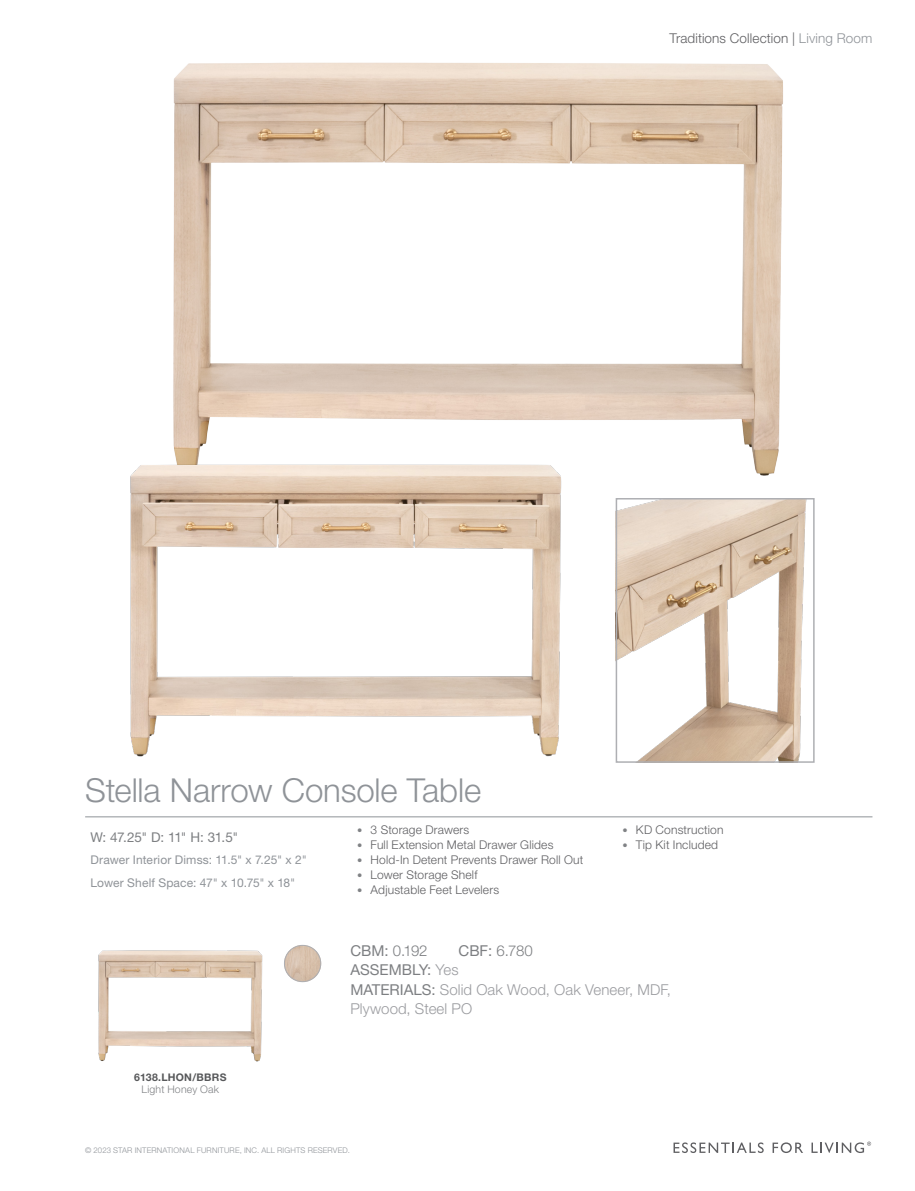
<style>
.page{position:relative;width:915px;height:1191px;background:#fff}
.page>*{position:absolute;margin:0;border:0;box-sizing:border-box;transform-origin:0 0}
.t1{font:300 33px "Helvetica Neue";letter-spacing:-.005em;color:#8f9398}
.t2{font:300 15px/19.5px "Helvetica Neue";letter-spacing:.005em;color:#9b9ca0}
.t3{font:300 15px "Helvetica Neue";letter-spacing:-.015em;color:#7d7f82}
.t4{font:15px "Helvetica Neue";color:#7d7f82}
.t5{font:300 13.5px "Helvetica Neue";letter-spacing:.01em;color:#5f5f62}
.t6{font:13.5px "Helvetica Neue";letter-spacing:-.035em;color:#7d7f82}
.t7{font:300 12px "Helvetica Neue";letter-spacing:.015em;color:#5f5f62}
.t8{font:12px "Helvetica Neue";letter-spacing:.01em;color:#8f9398}
.t9{font:700 10.5px "Helvetica Neue";letter-spacing:.025em;color:#57585a}
.t10{font:300 10.5px "Helvetica Neue";letter-spacing:.02em;color:#808285}
.t11{font:300 7.8px "Helvetica Neue";letter-spacing:.02em;color:#8f9398}
.s1{color:#8f9398}
.s2{font-weight:400;font-size:10.5px;color:#808285}
.s3{font-weight:400}
.s4{font-weight:300;color:#9b9ca0}
.s5{font-weight:400;color:#7d7f82}
</style>
<div class="page">
<svg style="left:673px;top:1142px;width:90px;height:11px"></svg>
<svg style="left:772px;top:1142px;width:30px;height:11px"></svg>
<svg style="left:811px;top:1141px;width:59px;height:12px"></svg>
<hr style="left:85px;top:816px;width:787px;height:1px;background:#8f9398">
<img style="left:173px;top:62px;width:610px;height:414px">
<img style="left:130px;top:452px;width:443px;height:305px">
<img style="left:618px;top:501px;width:189px;height:259px">
<div style="left:615px;top:498px;width:199px;height:265px;border:2px solid #aeafb3"></div>
<img style="left:98px;top:950px;width:165px;height:112px">
<img style="left:284px;top:945px;width:37px;height:37px;border-radius:18px">
<div style="left:284px;top:945px;width:37px;height:37px;border:1px solid #aeafb3;border-radius:50%"></div>
<p class="t5" style="left:669px;top:29px;width:204px">Traditions Collection | <span class="s1">Living Room</span></p>
<p class="t1" style="left:85px;top:769px;width:397px">Stella Narrow Console Table</p>
<p class="t6" style="left:90px;top:829px;width:149px">W: 47.25" D: 11" H: 31.5"</p>
<p class="t8" style="left:90px;top:852px;width:218px">Drawer Interior Dimss: 11.5" x 7.25" x 2"</p>
<p class="t8" style="left:90px;top:875px;width:206px">Lower Shelf Space: 47" x 10.75" x 18"</p>
<p class="t7" style="left:357px;top:822px;width:114px"><span class="s2">•</span> 3 Storage Drawers</p>
<p class="t7" style="left:357px;top:837px;width:198px"><span class="s2">•</span> Full Extension Metal Drawer Glides</p>
<p class="t7" style="left:357px;top:852px;width:228px"><span class="s2">•</span> Hold-In Detent Prevents Drawer Roll Out</p>
<p class="t7" style="left:357px;top:867px;width:122px"><span class="s2">•</span> Lower Storage Shelf</p>
<p class="t7" style="left:357px;top:882px;width:143px"><span class="s2">•</span> Adjustable Feet Levelers</p>
<p class="t7" style="left:622px;top:822px;width:103px"><span class="s2">•</span> KD Construction</p>
<p class="t7" style="left:622px;top:837px;width:97px"><span class="s2">•</span> Tip Kit Included</p>
<p class="t9" style="left:134px;top:1070px;width:94px">6138.LHON/BBRS</p>
<p class="t10" style="left:141px;top:1082px;width:79px">Light Honey Oak</p>
<p class="t3" style="left:350px;top:941px;width:79px"><span class="s3">CBM:</span> 0.192</p>
<p class="t3" style="left:458px;top:941px;width:76px"><span class="s3">CBF:</span> 6.780</p>
<p class="t4" style="left:350px;top:961px;width:110px">ASSEMBLY: <span class="s4">Yes</span></p>
<p class="t2" style="left:350px;top:979px;width:322px"><span class="s5">MATERIALS:</span> Solid Oak Wood, Oak Veneer, MDF,<br>Plywood, Steel PO</p>
<p class="t11" style="left:85px;top:1145px;width:266px">© 2023 STAR INTERNATIONAL FURNITURE, INC. ALL RIGHTS RESERVED.</p>
</div>
